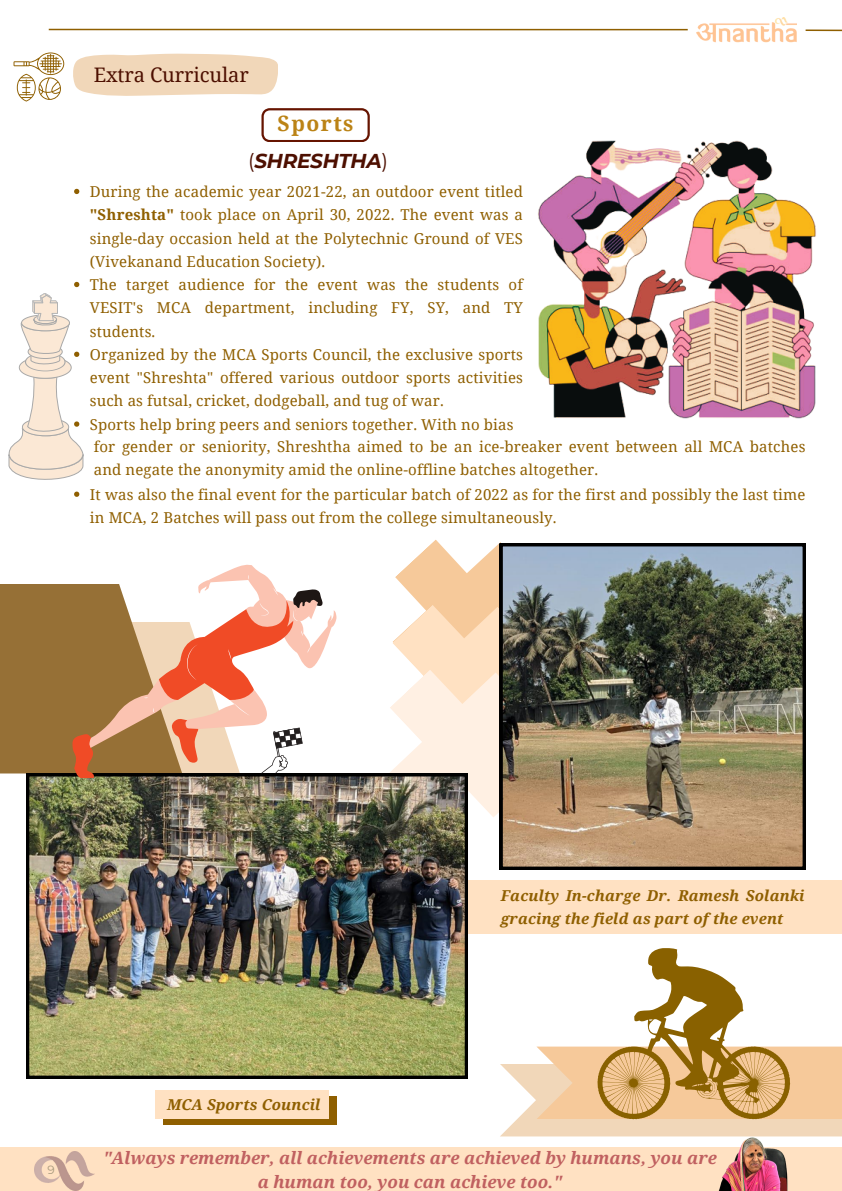
<style>
.page{position:relative;width:842px;height:1191px;background:#fff}
.page>*{position:absolute;margin:0;border:0;box-sizing:border-box;transform-origin:0 0}
.t1{font:700 21.1px "Noto Serif";letter-spacing:.07em;color:#bb8316}
.t2{font:20px "Noto Serif";letter-spacing:-.005em;color:#4d0f00}
.t3{font:italic 700 20px "Montserrat";letter-spacing:-.015em;color:#4d0f00}
.t4{font:italic 700 17px/23.2px "Noto Serif";color:#c06060;text-align:center}
.t5{font:15px/23.1px "Noto Serif";letter-spacing:.01em;color:#8f5f00}
.t6{font:italic 700 15px/23.2px "Noto Serif";letter-spacing:.01em;color:#8f5f00}
.t7{font:12px "Montserrat";color:#a7997d}
.s1{font-weight:400;font-style:normal}
.s2{font-weight:700}
</style>
<div class="page">
<img style="left:696px;top:18px;width:101px;height:25px">
<svg style="left:805px;top:29px;width:37px;height:3px"></svg>
<hr style="left:49px;top:29px;width:639px;height:1px;background:#8f5f00">
<div style="left:0;top:1147px;width:842px;height:43px;background:#ffe1c2"></div>
<img style="left:715px;top:1136px;width:75px;height:54px">
<img style="left:35px;top:1151px;width:59px;height:38px">
<svg style="left:73px;top:53px;width:205px;height:42px;background:#f2dabf"></svg>
<img style="left:538px;top:140px;width:278px;height:279px">
<svg style="left:261px;top:108px;width:108px;height:34px"></svg>
<svg style="left:390px;top:540px;width:111px;height:277px"></svg>
<img style="left:500px;top:543px;width:306px;height:326px">
<div style="left:421px;top:880px;width:421px;height:53px;background:#ffe1c2"></div>
<img style="left:26px;top:773px;width:442px;height:305px">
<div style="left:163px;top:1095px;width:174px;height:29px;background:#8f5f00"></div>
<div style="left:155px;top:1090px;width:174px;height:29px;background:#ffe1c2"></div>
<svg style="left:500px;top:948px;width:342px;height:188px"></svg>
<svg style="left:14px;top:52px;width:50px;height:49px"></svg>
<svg style="left:0;top:564px;width:336px;height:214px"></svg>
<svg style="left:74px;top:189px;width:5px;height:5px"></svg>
<svg style="left:74px;top:282px;width:5px;height:5px"></svg>
<svg style="left:9px;top:293px;width:75px;height:187px"></svg>
<svg style="left:74px;top:491px;width:5px;height:6px"></svg>
<h2 class="t2" style="left:94px;top:61px;width:157px">Extra Curricular</h2>
<h1 class="t1" style="left:278px;top:109px;width:77px">Sports</h1>
<h2 class="t3" style="left:248px;top:148px;width:142px"><span class="s1">(</span>SHRESHTHA<span class="s1">)</span></h2>
<p class="t5" style="left:90px;top:180px;width:717px">During the academic year 2021-22, an outdoor event titled<br><span class="s2">"Shreshta"</span> took place on April 30, 2022. The event was a<br>single-day occasion held at the Polytechnic Ground of VES<br>(Vivekanand Education Society).<br>The target audience for the event was the students of<br>VESIT's MCA department, including FY, SY, and TY<br>students.<br>Organized by the MCA Sports Council, the exclusive sports<br>event "Shreshta" offered various outdoor sports activities<br>such as futsal, cricket, dodgeball, and tug of war.<br>Sports help bring peers and seniors together. With no bias<br>for gender or seniority, Shreshtha aimed to be an ice-breaker event between all MCA batches and negate the anonymity amid the online-offline batches altogether.</p>
<p class="t5" style="left:90px;top:482px;width:717px">It was also the final event for the particular batch of 2022 as for the first and possibly the last time in MCA, 2 Batches will pass out from the college simultaneously.</p>
<p class="t6" style="left:501px;top:883px;width:305px">Faculty In-charge Dr. Ramesh Solanki gracing the field as part of the event</p>
<p class="t7" style="left:48px;top:1162px;width:9px">9</p>
<p class="t6" style="left:167px;top:1092px;width:155px">MCA Sports Council</p>
<p class="t4" style="left:103px;top:1146px;width:615px">"Always remember, all achievements are achieved by humans, you are a human too, you can achieve too."</p>
</div>
